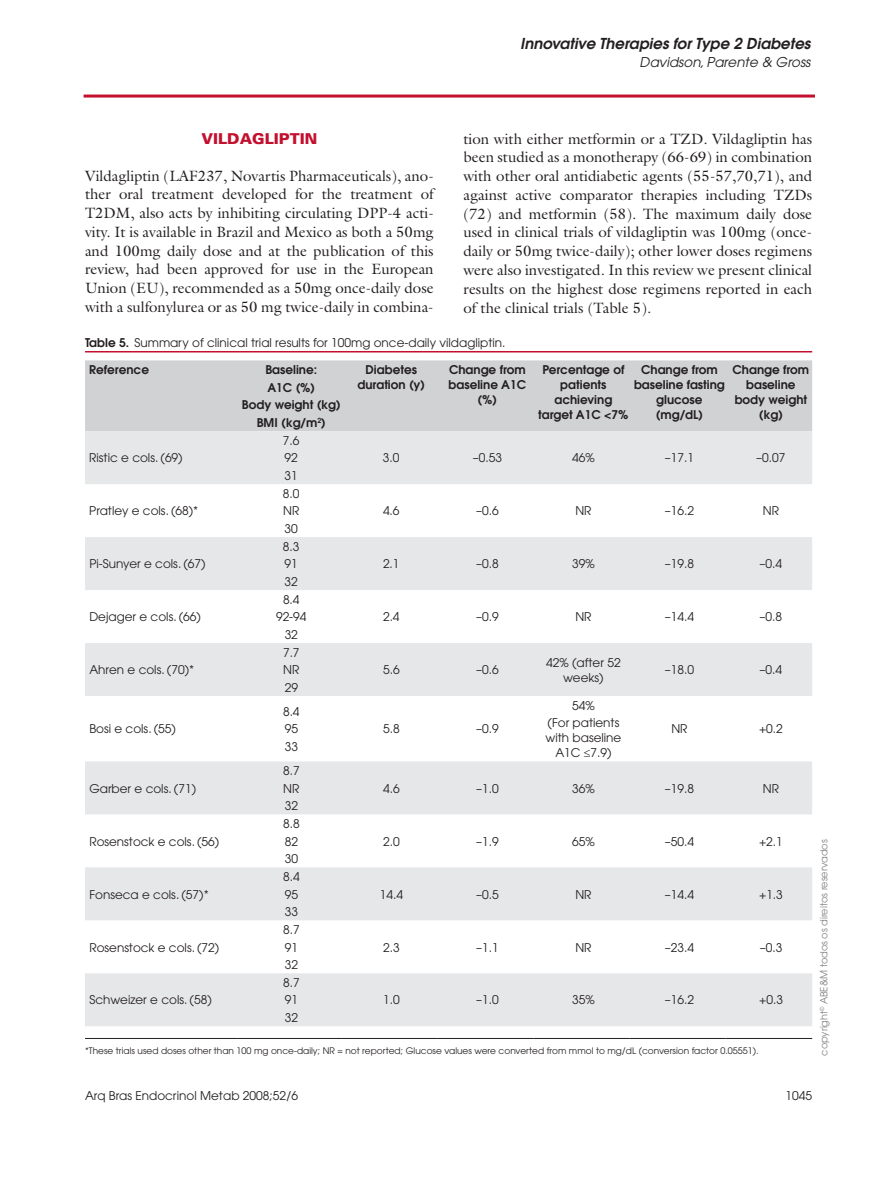
<style>
.page{position:relative;width:893px;height:1191px;background:#fff}
.page>*{position:absolute;margin:0;border:0;box-sizing:border-box;transform-origin:0 0}
.t1{font:15px/18.8px "Galliard";color:#231f20;text-align:justify}
.t2{font:italic 600 15px "Avant Garde";color:#231f20}
.t3{font:900 15px "Univers";color:#c3102f}
.t4{font:italic 13.5px "Avant Garde";color:#231f20}
.t5{font:12px/17.5px "Avant Garde";color:#231f20}
.t6{font:600 12px/15px "Avant Garde";color:#231f20;text-align:center}
.t7{font:9.9px "Avant Garde";letter-spacing:-.01em;color:#808285}
.t8{font:9px "Avant Garde";color:#231f20}
.s1{font-weight:600}
</style>
<div class="page">
<hr style="left:84px;top:95px;width:731px;height:3px;background:#c3102f">
<hr style="left:85px;top:351px;width:727px;height:1px;background:#c3102f">
<div style="left:85px;top:360px;width:727px;height:71px;background:#d1d2d4"></div>
<svg style="left:85px;top:431px;width:727px;height:595px;fill:#e6e7e9"></svg>
<hr style="left:85px;top:1038px;width:152px;height:1px;background:#231f20">
<hr style="left:237px;top:1038px;width:104px;height:1px;background:#231f20">
<hr style="left:341px;top:1038px;width:96px;height:1px;background:#231f20">
<hr style="left:437px;top:1038px;width:96px;height:1px;background:#231f20">
<hr style="left:533px;top:1038px;width:96px;height:1px;background:#231f20">
<hr style="left:629px;top:1038px;width:96px;height:1px;background:#231f20">
<hr style="left:725px;top:1038px;width:87px;height:1px;background:#231f20">
<p class="t2" style="left:520px;top:34px;width:292px">Innovative Therapies for Type 2 Diabetes</p>
<p class="t4" style="left:640px;top:54px;width:172px">Davidson, Parente &amp; Gross</p>
<p class="t3" style="left:201px;top:129px;width:39px">Vildag</p>
<p class="t3" style="left:265px;top:129px;width:19px">liptin</p>
<p class="t1" style="left:85px;top:166px;width:350px">Vildagliptin (LAF237, Novartis Pharmaceuticals), ano&shy;ther oral treatment developed for the treatment of T2DM, also acts by inhibiting circulating DPP-4 acti&shy;vity. It is available in Brazil and Mexico as both a 50mg and 100mg daily dose and at the publication of this review, had been approved for use in the European Union (EU), recommended as a 50mg once-daily dose with a sulfonylurea or as 50 mg twice-daily in combina-</p>
<p class="t1" style="left:463px;top:129px;width:350px">tion with either metformin or a TZD. Vildagliptin has been studied as a monotherapy (66-69) in combination with other oral antidiabetic agents (55-57,70,71), and against active comparator therapies including TZDs (72) and metformin (58). The maximum daily dose used in clinical trials of vildagliptin was 100mg (once&shy;daily or 50mg twice-daily); other lower doses regimens were also investigated. In this review we present clinical results on the highest dose regimens reported in each of the clinical trials (Table 5).</p>
<p class="t5" style="left:85px;top:333px;width:422px"><span class="s1">Table 5.</span> Summary of clinical trial results for 100mg once-daily vildagliptin.</p>
<p class="t6" style="left:89px;top:362px;width:61px">Reference</p>
<p class="t6" style="left:242px;top:361px;width:100px;line-height:17.5px">Baseline:<br>A1C (%)<br>Body weight (kg)<br>BMI (kg/m<sup>2</sup>)</p>
<p class="t6" style="left:357px;top:362px;width:69px">Diabetes duration (y)</p>
<p class="t6" style="left:449px;top:362px;width:79px">Change from baseline A1C (%)</p>
<p class="t6" style="left:538px;top:362px;width:92px">Percentage of patients achieving target A1C &lt;7%</p>
<p class="t6" style="left:634px;top:362px;width:92px">Change from baseline fasting glucose (mg/dL)</p>
<p class="t6" style="left:733px;top:362px;width:78px">Change from baseline body weight (kg)</p>
<p class="t5" style="left:89px;top:449px;width:95px">Ristic e cols. (69)</p>
<p class="t5" style="left:283px;top:431px;width:18px">7.6<br>92<br>31</p>
<p class="t5" style="left:383px;top:449px;width:18px">3.0</p>
<p class="t5" style="left:473px;top:449px;width:31px">–0.53</p>
<p class="t5" style="left:572px;top:449px;width:24px">46%</p>
<p class="t5" style="left:665px;top:449px;width:31px">–17.1</p>
<p class="t5" style="left:756px;top:449px;width:31px">–0.07</p>
<p class="t5" style="left:89px;top:502px;width:111px">Pratley e cols. (68)*</p>
<p class="t5" style="left:283px;top:484px;width:18px;text-align:justify">8.0<br>NR 30</p>
<p class="t5" style="left:383px;top:502px;width:18px">4.6</p>
<p class="t5" style="left:476px;top:502px;width:24px">–0.6</p>
<p class="t5" style="left:575px;top:502px;width:18px">NR</p>
<p class="t5" style="left:665px;top:502px;width:31px">–16.2</p>
<p class="t5" style="left:763px;top:502px;width:18px">NR</p>
<p class="t5" style="left:89px;top:555px;width:118px">Pi-Sunyer e cols. (67)</p>
<p class="t5" style="left:283px;top:537px;width:18px">8.3<br>91<br>32</p>
<p class="t5" style="left:383px;top:555px;width:18px">2.1</p>
<p class="t5" style="left:476px;top:555px;width:24px">–0.8</p>
<p class="t5" style="left:572px;top:555px;width:24px">39%</p>
<p class="t5" style="left:665px;top:555px;width:31px">–19.8</p>
<p class="t5" style="left:760px;top:555px;width:24px">–0.4</p>
<p class="t5" style="left:89px;top:608px;width:113px">Dejager e cols. (66)</p>
<p class="t5" style="left:276px;top:590px;width:32px;text-align:center">8.4<br>92-94<br>32</p>
<p class="t5" style="left:383px;top:608px;width:18px">2.4</p>
<p class="t5" style="left:476px;top:608px;width:24px">–0.9</p>
<p class="t5" style="left:575px;top:608px;width:18px">NR</p>
<p class="t5" style="left:665px;top:608px;width:31px">–14.4</p>
<p class="t5" style="left:760px;top:608px;width:24px">–0.8</p>
<p class="t5" style="left:89px;top:661px;width:106px">Ahren e cols. (70)*</p>
<p class="t5" style="left:283px;top:643px;width:18px;text-align:justify">7.7<br>NR 29</p>
<p class="t5" style="left:383px;top:661px;width:18px">5.6</p>
<p class="t5" style="left:476px;top:661px;width:24px">–0.6</p>
<p class="t5" style="left:546px;top:655px;width:76px;line-height:15px;text-align:center">42% (after 52 weeks)</p>
<p class="t5" style="left:665px;top:661px;width:31px">–18.0</p>
<p class="t5" style="left:760px;top:661px;width:24px">–0.4</p>
<p class="t5" style="left:89px;top:720px;width:88px">Bosi e cols. (55)</p>
<p class="t5" style="left:283px;top:702px;width:18px">8.4<br>95<br>33</p>
<p class="t5" style="left:383px;top:720px;width:18px">5.8</p>
<p class="t5" style="left:476px;top:720px;width:24px">–0.9</p>
<p class="t5" style="left:548px;top:696px;width:73px;text-align:center">54%<br>(For patients</p>
<p class="t5" style="left:545px;top:730px;width:77px;line-height:15px;text-align:center">with baseline<br>A1C ≤7.9)</p>
<p class="t5" style="left:671px;top:720px;width:18px">NR</p>
<p class="t5" style="left:759px;top:720px;width:25px">+0.2</p>
<p class="t5" style="left:89px;top:779px;width:108px">Garber e cols. (71)</p>
<p class="t5" style="left:283px;top:762px;width:18px;text-align:justify">8.7<br>NR 32</p>
<p class="t5" style="left:383px;top:779px;width:18px">4.6</p>
<p class="t5" style="left:476px;top:779px;width:24px">–1.0</p>
<p class="t5" style="left:572px;top:779px;width:24px">36%</p>
<p class="t5" style="left:665px;top:779px;width:31px">–19.8</p>
<p class="t5" style="left:763px;top:779px;width:18px">NR</p>
<p class="t5" style="left:89px;top:832px;width:131px">Rosenstock e cols. (56)</p>
<p class="t5" style="left:283px;top:815px;width:18px">8.8<br>82<br>30</p>
<p class="t5" style="left:383px;top:832px;width:18px">2.0</p>
<p class="t5" style="left:476px;top:832px;width:24px">–1.9</p>
<p class="t5" style="left:572px;top:832px;width:24px">65%</p>
<p class="t5" style="left:665px;top:832px;width:31px">–50.4</p>
<p class="t5" style="left:759px;top:832px;width:25px">+2.1</p>
<p class="t5" style="left:89px;top:885px;width:121px">Fonseca e cols. (57)*</p>
<p class="t5" style="left:283px;top:867px;width:18px">8.4<br>95<br>33</p>
<p class="t5" style="left:380px;top:885px;width:25px">14.4</p>
<p class="t5" style="left:476px;top:885px;width:24px">–0.5</p>
<p class="t5" style="left:575px;top:885px;width:18px">NR</p>
<p class="t5" style="left:665px;top:885px;width:31px">–14.4</p>
<p class="t5" style="left:759px;top:885px;width:25px">+1.3</p>
<p class="t5" style="left:89px;top:938px;width:131px">Rosenstock e cols. (72)</p>
<p class="t5" style="left:283px;top:920px;width:18px">8.7<br>91<br>32</p>
<p class="t5" style="left:383px;top:938px;width:18px">2.3</p>
<p class="t5" style="left:476px;top:938px;width:24px">–1.1</p>
<p class="t5" style="left:575px;top:938px;width:18px">NR</p>
<p class="t5" style="left:665px;top:938px;width:31px">–23.4</p>
<p class="t5" style="left:760px;top:938px;width:24px">–0.3</p>
<p class="t5" style="left:89px;top:991px;width:124px">Schweizer e cols. (58)</p>
<p class="t5" style="left:283px;top:973px;width:18px">8.7<br>91<br>32</p>
<p class="t5" style="left:383px;top:991px;width:18px">1.0</p>
<p class="t5" style="left:476px;top:991px;width:24px">–1.0</p>
<p class="t5" style="left:572px;top:991px;width:24px">35%</p>
<p class="t5" style="left:665px;top:991px;width:31px">–16.2</p>
<p class="t5" style="left:759px;top:991px;width:25px">+0.3</p>
<p class="t8" style="left:85px;top:1045px;width:675px">*These trials used doses other than 100 mg once-daily; NR = not reported; Glucose values were converted from mmol to mg/dL (conversion factor 0.05551).</p>
<p class="t7" style="left:818px;top:1055px;width:217px;rotate:-90deg">copyright<sup>©</sup> ABE&amp;M todos os direitos reservados</p>
<p class="t5" style="left:85px;top:1086px;width:215px">Arq Bras Endocrinol Metab 2008;52/6</p>
<p class="t5" style="left:786px;top:1086px;width:28px">1045</p>
</div>
